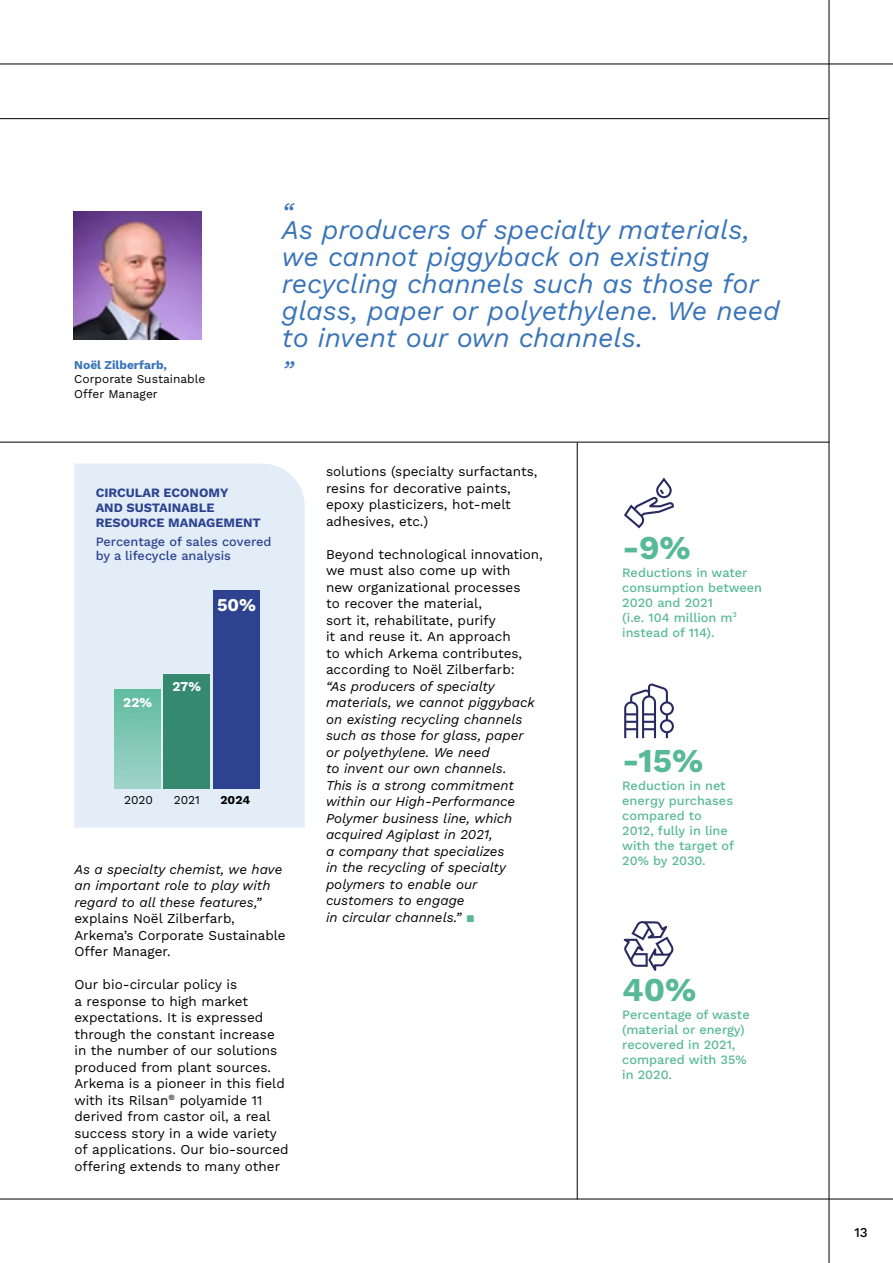
<style>
.page{position:relative;width:893px;height:1263px;background:#fff}
.page>*{position:absolute;margin:0;border:0;box-sizing:border-box;transform-origin:0 0}
.t1{font:700 33.3px "Work Sans";color:#58b998}
.t2{font:italic 27px/27px "Work Sans";color:#3974b9}
.t3{font:700 18px "Work Sans";color:#fff}
.t4{font:13.5px/16.5px "Work Sans";color:#000}
.t5{font:italic 13.5px/16.5px "Work Sans";color:#000}
.t6{font:700 13.5px "Work Sans";color:#fff}
.t7{font:500 13.5px "Work Sans";color:#000}
.t8{font:500 12.75px/15px "Work Sans";color:#58b998}
.t9{font:700 12.75px/15px "Work Sans";color:#2d4390}
.t10{font:500 12.75px/13.5px "Work Sans";color:#2d4390}
.t11{font:12px/14.2px "Work Sans";color:#000}
.t12{font:700 12px "Work Sans";color:#3974b9}
.t13{font:700 12px "Work Sans";color:#000}
.s1{font-style:normal;color:#58b998}
</style>
<div class="page">
<img style="left:74px;top:212px;width:127px;height:128px">
<div style="left:74px;top:464px;width:231px;height:363px;background:#e2edf7"></div>
<div style="left:114px;top:689px;width:47px;height:99px;background:linear-gradient(to bottom,#60bc9e,#9fd3c8)"></div>
<div style="left:164px;top:674px;width:46px;height:115px;background:#34896f"></div>
<div style="left:213px;top:590px;width:46px;height:199px;background:#2d4390"></div>
<svg style="left:624px;top:478px;width:50px;height:50px"></svg>
<svg style="left:624px;top:683px;width:50px;height:55px"></svg>
<svg style="left:623px;top:921px;width:51px;height:50px"></svg>
<hr style="left:829px;top:0;width:1px;height:1263px;background:#000">
<hr style="left:0;top:1198px;width:893px;height:1px;background:#000">
<hr style="left:0;top:64px;width:893px;height:1px;background:#000">
<hr style="left:0;top:442px;width:829px;height:1px;background:#000">
<hr style="left:0;top:118px;width:829px;height:1px;background:#000">
<hr style="left:577px;top:442px;width:1px;height:757px;background:#000">
<p class="t12" style="left:74px;top:356px;width:94px">Noël Zilberfarb,</p>
<p class="t11" style="left:74px;top:372px;width:133px">Corporate Sustainable<br>Offer Manager</p>
<h2 class="t2" style="left:282px;top:197px;width:13px">“</h2>
<h2 class="t2" style="left:282px;top:215px;width:499px">As producers of specialty materials, we cannot piggyback on existing recycling channels such as those for glass, paper or polyethylene. We need to invent our own channels.</h2>
<h2 class="t2" style="left:282px;top:355px;width:13px">”</h2>
<p class="t9" style="left:96px;top:484px;width:167px">CIRCULAR ECONOMY<br>AND SUSTAINABLE<br>RESOURCE MANAGEMENT</p>
<p class="t10" style="left:96px;top:535px;width:177px">Percentage of sales covered by a lifecycle analysis</p>
<h3 class="t3" style="left:217px;top:591px;width:40px">50%</h3>
<p class="t6" style="left:123px;top:692px;width:30px">22%</p>
<p class="t6" style="left:172px;top:676px;width:30px">27%</p>
<p class="t11" style="left:124px;top:792px;width:30px">2020</p>
<p class="t11" style="left:174px;top:792px;width:28px">2021</p>
<p class="t13" style="left:220px;top:791px;width:31px">2024</p>
<p class="t5" style="left:74px;top:860px;width:210px">As a specialty chemist, we have an important role to play with regard to all these features,”</p>
<p class="t4" style="left:74px;top:910px;width:213px">explains Noël Zilberfarb,<br>Arkema’s Corporate Sustainable<br>Offer Manager.</p>
<p class="t4" style="left:74px;top:976px;width:216px">Our bio-circular policy is<br>a response to high market expectations. It is expressed through the constant increase in the number of our solutions produced from plant sources.<br>Arkema is a pioneer in this field with its Rilsan<sup>®</sup> polyamide 11 derived from castor oil, a real success story in a wide variety of applications. Our bio‑sourced offering extends to many other</p>
<p class="t4" style="left:326px;top:463px;width:213px">solutions (specialty surfactants, resins for decorative paints, epoxy plasticizers, hot‑ melt adhesives, etc.)</p>
<p class="t4" style="left:326px;top:545px;width:218px">Beyond technological innovation, we must also come up with<br>new organizational processes<br>to recover the material,<br>sort it, rehabilitate, purify<br>it and reuse it. An approach<br>to which Arkema contributes, according to Noël Zilberfarb:</p>
<p class="t5" style="left:326px;top:677px;width:210px">“As producers of specialty materials, we cannot piggyback on existing recycling channels such as those for glass, paper or polyethylene. We need<br>to invent our own channels.<br>This is a strong commitment within our High‑ Performance<br>Polymer business line, which acquired Agiplast in 2021,<br>a company that specializes<br>in the recycling of specialty polymers to enable our customers to engage<br>in circular channels.” <span class="s1">▪</span></p>
<h1 class="t1" style="left:622px;top:522px;width:70px">-9%</h1>
<p class="t8" style="left:622px;top:564px;width:141px">Reductions in water consumption between<br>2020 and 2021<br>(i.e. 104 million m<sup>3 </sup>instead of 114).</p>
<h1 class="t1" style="left:622px;top:735px;width:83px">-15%</h1>
<p class="t8" style="left:622px;top:777px;width:114px">Reduction in net energy purchases compared to<br>2012, fully in line with the target of<br>20% by 2030.</p>
<h1 class="t1" style="left:622px;top:964px;width:76px">40%</h1>
<p class="t8" style="left:622px;top:1006px;width:129px">Percentage of waste (material or energy) recovered in 2021, compared with 35% in 2020.</p>
<p class="t7" style="left:854px;top:1222px;width:15px">13</p>
</div>
